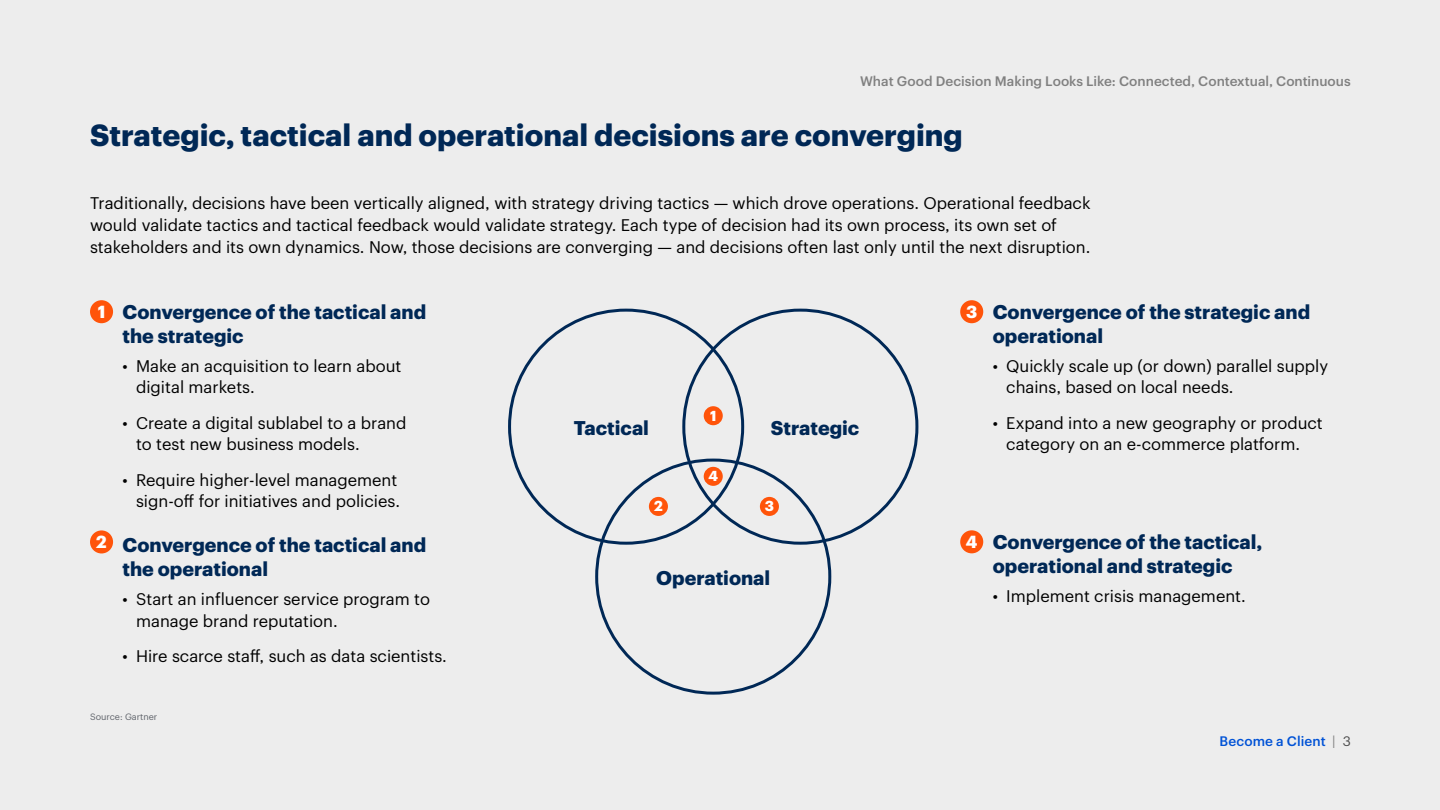
<style>
.page{position:relative;width:1440px;height:810px;background:#ededed}
.page>*{position:absolute;margin:0;border:0;box-sizing:border-box;transform-origin:0 0}
.t1{font:700 30px "Graphik";color:#002856}
.t2{font:700 19.5px/24px "Graphik";color:#002856}
.t3{font:700 17.1px "Graphik";color:#fff}
.t4{font:16.5px/21.8px "Graphik";color:#000}
.t5{font:700 14.1px "Graphik";color:#fff}
.t6{font:500 13.5px "Graphik";color:#808080}
.t7{font:500 13.5px "Graphik";letter-spacing:.01em;color:#0052d6}
.t8{font:9px "Graphik";color:#5f636a}
.s1{font-weight:400;color:#808080}
.s2{font-weight:400;color:#4d4d4d}
</style>
<div class="page">
<div style="left:90px;top:300px;width:23px;height:23px;background:#ff540a;border-radius:50%"></div>
<div style="left:960px;top:300px;width:23px;height:23px;background:#ff540a;border-radius:50%"></div>
<div style="left:90px;top:530px;width:23px;height:23px;background:#ff540a;border-radius:50%"></div>
<div style="left:960px;top:530px;width:23px;height:23px;background:#ff540a;border-radius:50%"></div>
<div style="left:704px;top:406px;width:19px;height:19px;background:#ff540a;border-radius:50%"></div>
<div style="left:760px;top:497px;width:19px;height:19px;background:#ff540a;border-radius:50%"></div>
<div style="left:649px;top:497px;width:19px;height:19px;background:#ff540a;border-radius:50%"></div>
<div style="left:704px;top:467px;width:19px;height:19px;background:#ff540a;border-radius:50%"></div>
<p class="t6" style="left:860px;top:71px;width:492px">What Good Decision Making Looks Like: Connected, Contextual, Continuous</p>
<h1 class="t1" style="left:90px;top:112px;width:874px">Strategic, tactical and operational decisions are converging</h1>
<p class="t4" style="left:90px;top:191px;width:1002px">Traditionally, decisions have been vertically aligned, with strategy driving tactics — which drove operations. Operational feedback would validate tactics and tactical feedback would validate strategy. Each type of decision had its own process, its own set of stakeholders and its own dynamics. Now, those decisions are converging — and decisions often last only until the next disruption.</p>
<p class="t2" style="left:123px;top:298px;width:305px">Convergence of the tactical and the strategic</p>
<p class="t4" style="left:136px;top:353px;width:267px;text-indent:-13px">• Make an acquisition to learn about digital markets.</p>
<p class="t4" style="left:136px;top:410px;width:272px;text-indent:-13px">• Create a digital sublabel to a brand to test new business models.</p>
<p class="t4" style="left:123px;top:467px;width:279px;text-align:right">• Require higher-level management sign-off for initiatives and policies.</p>
<p class="t2" style="left:123px;top:532px;width:305px">Convergence of the tactical and the operational</p>
<p class="t4" style="left:136px;top:587px;width:295px;text-indent:-13px">• Start an influencer service program to manage brand reputation.</p>
<p class="t4" style="left:123px;top:644px;width:326px">• Hire scarce staff, such as data scientists.</p>
<p class="t3" style="left:98px;top:298px;width:9px">1</p>
<p class="t3" style="left:966px;top:298px;width:13px">3</p>
<p class="t5" style="left:710px;top:405px;width:8px">1</p>
<p class="t2" style="left:574px;top:414px;width:77px">Tactical</p>
<p class="t2" style="left:771px;top:414px;width:90px">Strategic</p>
<p class="t5" style="left:708px;top:465px;width:11px">4</p>
<p class="t5" style="left:654px;top:495px;width:10px">2</p>
<p class="t5" style="left:765px;top:495px;width:11px">3</p>
<p class="t3" style="left:96px;top:528px;width:12px">2</p>
<p class="t3" style="left:966px;top:528px;width:13px">4</p>
<p class="t2" style="left:656px;top:564px;width:116px">Operational</p>
<p class="t2" style="left:993px;top:298px;width:319px">Convergence of the strategic and operational</p>
<p class="t4" style="left:1006px;top:353px;width:323px;text-indent:-13px">• Quickly scale up (or down) parallel supply chains, based on local needs.</p>
<p class="t4" style="left:993px;top:410px;width:331px;text-align:center">• Expand into a new geography or product category on an e-commerce platform.</p>
<p class="t2" style="left:993px;top:528px;width:271px">Convergence of the tactical, operational and strategic</p>
<p class="t4" style="left:993px;top:584px;width:254px">• Implement crisis management.</p>
<p class="t8" style="left:90px;top:710px;width:69px">Source: Gartner</p>
<p class="t7" style="left:1219px;top:731px;width:133px">Become a Client <span class="s1">|</span> <span class="s2">3</span></p>
</div>
